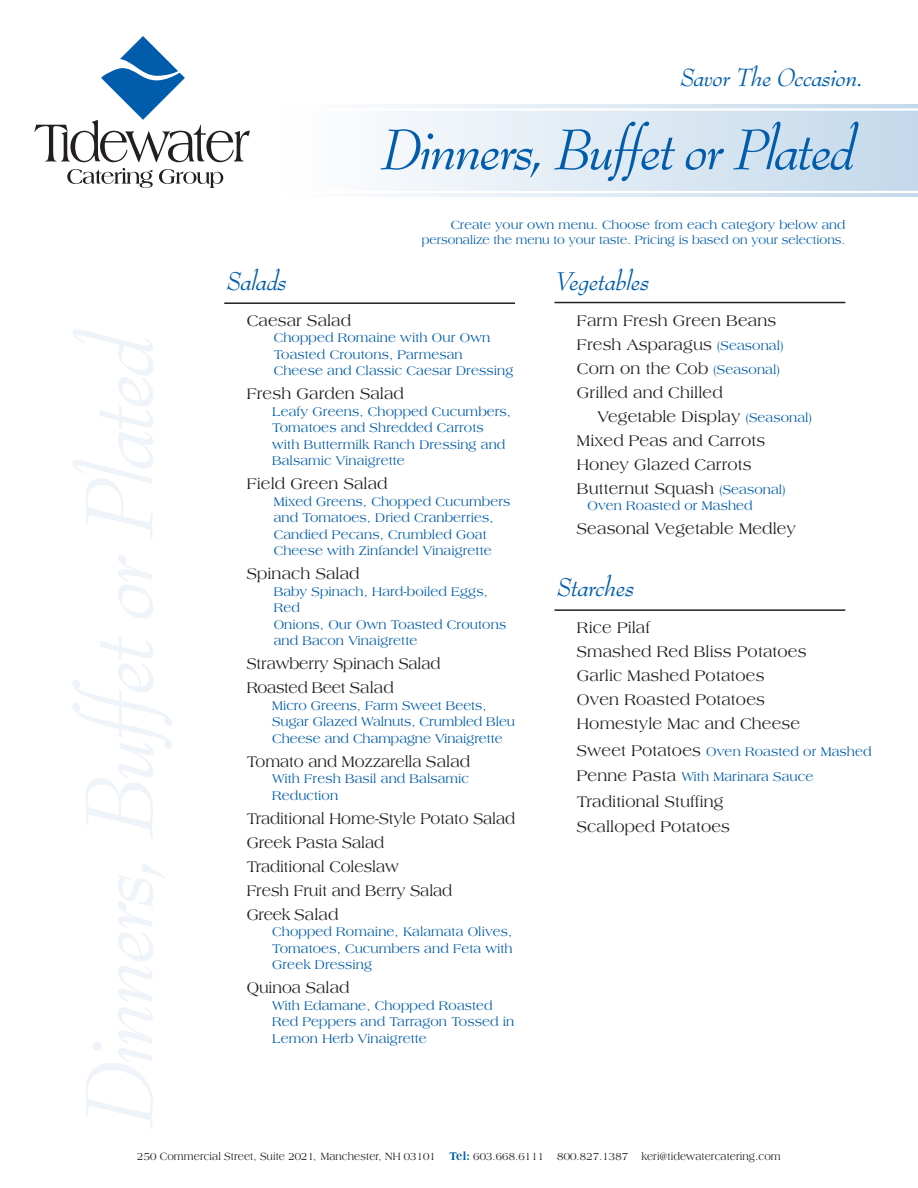
<style>
.page{position:relative;width:918px;height:1188px;background:#fff}
.page>*{position:absolute;margin:0;border:0;box-sizing:border-box;transform-origin:0 0}
.t1{font:italic 62.4px "Bernhard Modern Std";letter-spacing:-.03em;color:#015dab;scale:.96 1}
.t2{font:italic 28.05px "Bernhard Modern Std";letter-spacing:-.01em;color:#015dab;scale:.96 1}
.t3{font:italic 27.15px "Bernhard Modern Std";letter-spacing:-.01em;color:#015dab;scale:.96 1}
.t4{font:16.5px/24px "Americana Std";letter-spacing:.01em;color:#231f20;scale:.93 1}
.t5{font:16.5px/24px "Americana Std";letter-spacing:.01em;color:#231f20;scale:.9 1}
.t6{font:13.5px/16.5px "Americana Std";letter-spacing:.01em;color:#015dab;scale:.93 1}
.t7{font:12.75px/15px "Americana Std";color:#015dab;text-align:right;scale:.95 1}
.t8{font:11.25px "Americana Std";letter-spacing:.01em;color:#231f20;scale:.87 1}
.s1{font-size:13.5px;color:#015dab}
.s2{font-size:16.5px;color:#231f20}
.s3{font-weight:800;font-size:12px;color:#015dab}
</style>
<div class="page">
<div style="left:271px;top:105px;width:647px;height:92px;background:linear-gradient(to right,#fff,#c3d9eb)"></div>
<hr style="left:249px;top:108px;width:669px;height:3px;background:#fff">
<hr style="left:249px;top:191px;width:669px;height:2px;background:#fff">
<svg style="left:34px;top:36px;width:216px;height:126px"></svg>
<svg style="left:67px;top:168px;width:86px;height:20px"></svg>
<svg style="left:159px;top:169px;width:64px;height:19px"></svg>
<hr style="left:224px;top:302px;width:291px;height:2px;background:#231f20">
<hr style="left:554px;top:609px;width:291px;height:2px;background:#231f20">
<hr style="left:554px;top:302px;width:291px;height:1px;background:#231f20">
<h3 class="t3" style="left:680px;top:64px;width:192px">Savor The Occasion.</h3>
<h1 class="t1" style="left:380px;top:118px;width:496px">Dinners, Buffet or Plated</h1>
<p class="t7" style="left:422px;top:217px;width:447px">Create your own menu. Choose from each category below and personalize the menu to your taste. Pricing is based on your selections.</p>
<h2 class="t2" style="left:226px;top:266px;width:64px">Salads</h2>
<p class="t4" style="left:247px;top:309px;width:114px">Caesar Salad</p>
<p class="t6" style="left:274px;top:330px;width:259px">Chopped Romaine with Our Own<br>Toasted Croutons, Parmesan<br>Cheese and Classic Caesar Dressing</p>
<p class="t4" style="left:247px;top:382px;width:171px">Fresh Garden Salad</p>
<p class="t6" style="left:272px;top:403px;width:258px">Leafy Greens, Chopped Cucumbers,<br>Tomatoes and Shredded Carrots with Buttermilk Ranch Dressing and<br>Balsamic Vinaigrette</p>
<p class="t4" style="left:247px;top:472px;width:153px">Field Green Salad</p>
<p class="t6" style="left:274px;top:493px;width:256px">Mixed Greens, Chopped Cucumbers and Tomatoes, Dried Cranberries, Candied Pecans, Crumbled Goat Cheese with Zinfandel Vinaigrette</p>
<p class="t4" style="left:247px;top:562px;width:123px">Spinach Salad</p>
<p class="t6" style="left:274px;top:583px;width:252px">Baby Spinach, Hard-boiled Eggs,<br>Red<br>Onions, Our Own Toasted Croutons and Bacon Vinaigrette</p>
<p class="t5" style="left:247px;top:652px;width:217px">Strawberry Spinach Salad<br>Roasted Beet Salad</p>
<p class="t6" style="left:272px;top:697px;width:263px">Micro Greens, Farm Sweet Beets,<br>Sugar Glazed Walnuts, Crumbled Bleu<br>Cheese and Champagne Vinaigrette</p>
<p class="t5" style="left:247px;top:750px;width:250px">Tomato and Mozzarella Salad</p>
<p class="t6" style="left:272px;top:771px;width:213px">With Fresh Basil and Balsamic<br>Reduction</p>
<p class="t5" style="left:247px;top:807px;width:300px">Traditional Home-Style Potato Salad<br>Greek Pasta Salad<br>Traditional Coleslaw<br>Fresh Fruit and Berry Salad<br>Greek Salad</p>
<p class="t6" style="left:272px;top:924px;width:260px;text-align:justify">Chopped Romaine, Kalamata Olives, Tomatoes, Cucumbers and Feta with Greek Dressing</p>
<p class="t5" style="left:247px;top:976px;width:116px">Quinoa Salad</p>
<p class="t6" style="left:272px;top:997px;width:262px">With Edamane, Chopped Roasted<br>Red Peppers and Tarragon Tossed in<br>Lemon Herb Vinaigrette</p>
<h2 class="t2" style="left:554px;top:266px;width:100px">Vegetables</h2>
<p class="t4" style="left:577px;top:309px;width:224px">Farm Fresh Green Beans<br>Fresh Asparagus <span class="s1">(Seasonal)<br></span>Corn on the Cob <span class="s1">(Seasonal)<br></span>Grilled and Chilled</p>
<p class="t4" style="left:577px;top:405px;width:254px;text-indent:21px">Vegetable Display <span class="s1">(Seasonal)<br></span>Mixed Peas and Carrots<br>Honey Glazed Carrots<br>Butternut Squash <span class="s1">(Seasonal)</span></p>
<p class="t6" style="left:587px;top:498px;width:179px">Oven Roasted or Mashed</p>
<p class="t4" style="left:577px;top:517px;width:237px">Seasonal Vegetable Medley</p>
<h2 class="t2" style="left:557px;top:573px;width:82px">Starches</h2>
<p class="t4" style="left:577px;top:616px;width:248px">Rice Pilaf<br>Smashed Red Bliss Potatoes<br>Garlic Mashed Potatoes<br>Oven Roasted Potatoes<br>Homestyle Mac and Cheese</p>
<p class="t6" style="left:577px;top:739px;width:318px;line-height:25.5px"><span class="s2">Sweet Potatoes</span> Oven Roasted or Mashed<br><span class="s2">Penne Pasta</span> With Marinara Sauce</p>
<p class="t4" style="left:577px;top:789px;width:166px;line-height:25.5px">Traditional Stuffing<br>Scalloped Potatoes</p>
<p class="t8" style="left:137px;top:1150px;width:741px">250 Commercial Street, Suite 2021, Manchester, NH 03101 <span class="s3">Tel:</span> 603.668.6111 800.827.1387 keri@tidewatercatering.com</p>
</div>
